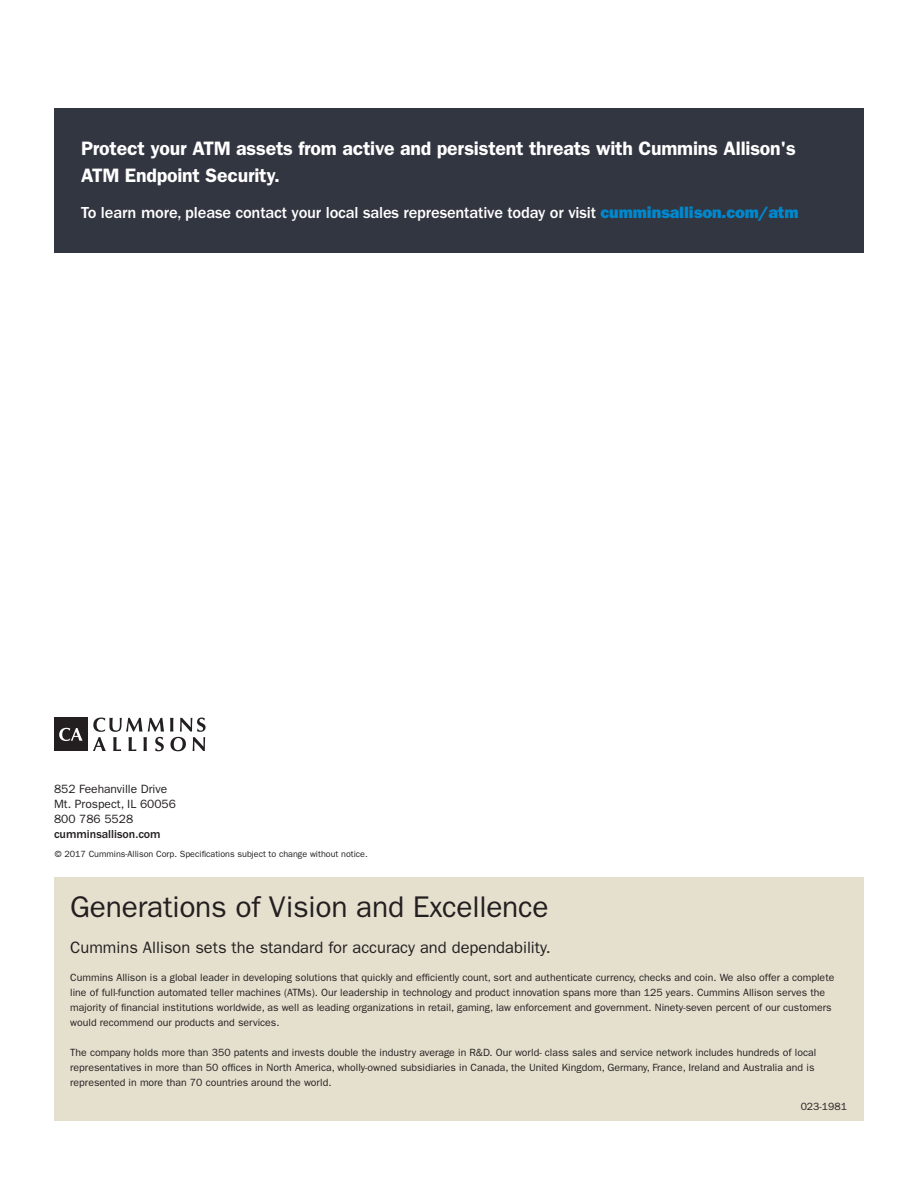
<style>
.page{position:relative;width:918px;height:1188px;background:#fff}
.page>*{position:absolute;margin:0;border:0;box-sizing:border-box;transform-origin:0 0}
.callout_title{font:30px "ITC Franklin Gothic Std";letter-spacing:-.01em;color:#231f20}
.callout{font:600 19.5px/27px "ITC Franklin Gothic Std";letter-spacing:-.01em;color:#fff}
.callout-2{font:500 16.5px "ITC Franklin Gothic Std";letter-spacing:-.01em;color:#fff}
.callout-3{font:16.5px "ITC Franklin Gothic Std";color:#231f20}
.AS1___Address_Signat{font:12px/15px "ITC Franklin Gothic Std";color:#231f20}
.AS1___Address_Signat-2{font:500 12px "ITC Franklin Gothic Std";color:#231f20}
.callout-4{font:10.5px/15px "ITC Franklin Gothic Std";color:#231f20}
.literature_code{font:10.5px "ITC Franklin Gothic Std";color:#231f20}
.AS2___Address_Signat{font:9px "ITC Franklin Gothic Std";color:#231f20}
.s1{font-family:"ITC Franklin Gothic Std Hvy";font-weight:400;color:#0088ce}
</style>
<div class="page">
<div style="left:54px;top:877px;width:810px;height:243px;background:#e5e0ce"></div>
<svg style="left:93px;top:718px;width:71px;height:33px"></svg>
<svg style="left:170px;top:718px;width:36px;height:33px"></svg>
<div style="left:54px;top:718px;width:33px;height:33px;background:#231f20"></div>
<svg style="left:59px;top:728px;width:24px;height:13px"></svg>
<div style="left:54px;top:108px;width:810px;height:145px;background:#323640"></div>
<p class="callout" style="left:81px;top:135px;width:717px">Protect your ATM assets from active and persistent threats with Cummins Allison's<br>ATM Endpoint Security.</p>
<p class="callout-2" style="left:81px;top:203px;width:719px">To learn more, please contact your local sales representative today or visit <span class="s1">cumminsallison.com/atm</span></p>
<p class="AS1___Address_Signat" style="left:54px;top:782px;width:124px">852 Feehanville Drive<br>Mt. Prospect, IL 60056</p>
<p class="AS1___Address_Signat" style="left:54px;top:812px;width:81px">800 786 5528</p>
<p class="AS1___Address_Signat-2" style="left:54px;top:828px;width:108px">cumminsallison.com</p>
<p class="AS2___Address_Signat" style="left:55px;top:848px;width:314px">© 2017 Cummins-Allison Corp. Specifications subject to change without notice.</p>
<p class="callout_title" style="left:70px;top:890px;width:480px">Generations of Vision and Excellence</p>
<p class="callout-3" style="left:70px;top:938px;width:482px">Cummins Allison sets the standard for accuracy and dependability.</p>
<p class="callout-4" style="left:70px;top:970px;width:766px">Cummins Allison is a global leader in developing solutions that quickly and efficiently count, sort and authenticate currency, checks and coin. We also offer a complete line of full-function automated teller machines (ATMs). Our leadership in technology and product innovation spans more than 125 years. Cummins Allison serves the majority of financial institutions worldwide, as well as leading organizations in retail, gaming, law enforcement and government. Ninety-seven percent of our customers would recommend our products and services.</p>
<p class="callout-4" style="left:70px;top:1045px;width:748px">The company holds more than 350 patents and invests double the industry average in R&amp;D. Our world- class sales and service network includes hundreds of local representatives in more than 50 offices in North America, wholly-owned subsidiaries in Canada, the United Kingdom, Germany, France, Ireland and Australia and is represented in more than 70 countries around the world.</p>
<p class="literature_code" style="left:801px;top:1100px;width:48px">023-1981</p>
</div>
